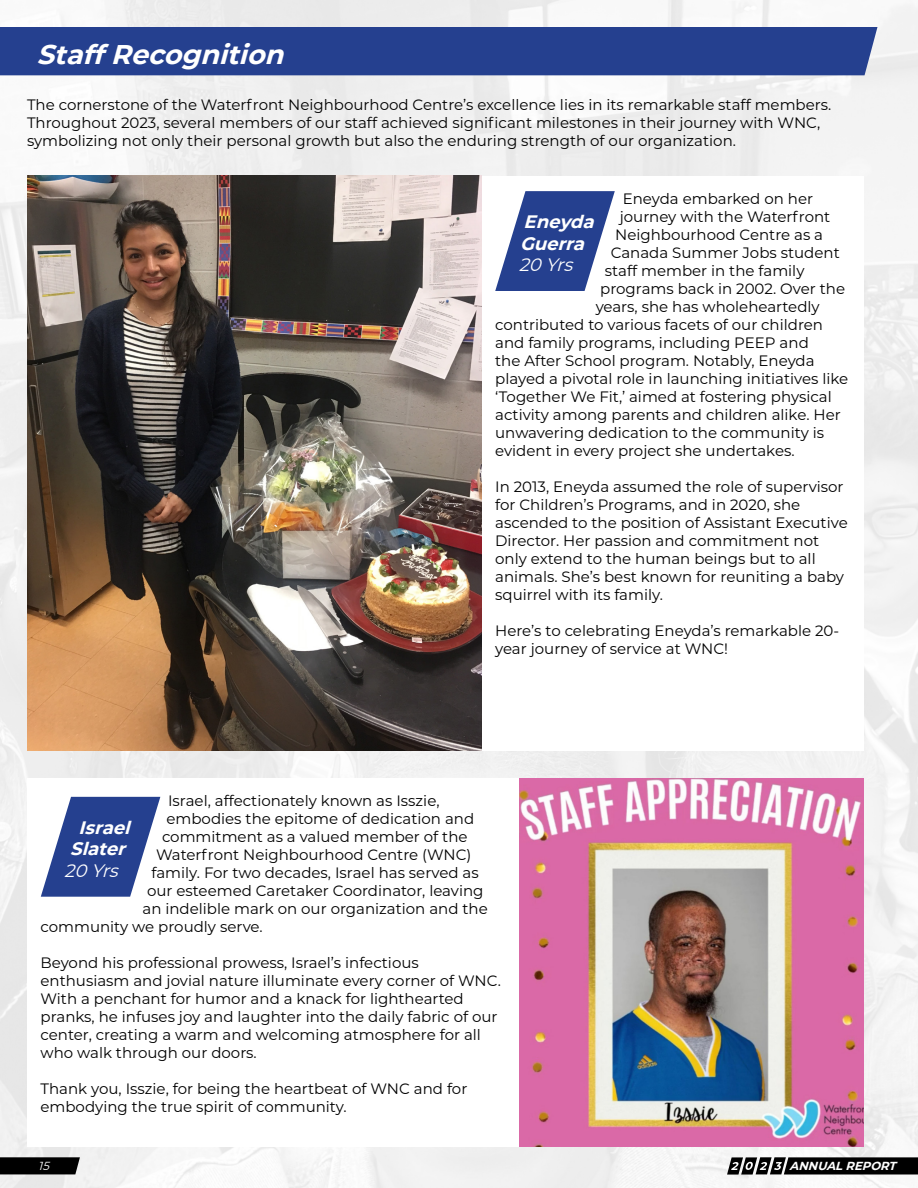
<style>
.page{position:relative;width:918px;height:1188px;background:#fff}
.page>*{position:absolute;margin:0;border:0;box-sizing:border-box;transform-origin:0 0}
.t1{font:italic 700 27px "Montserrat";color:#fff}
.t2{font:italic 700 18px/21.6px "Montserrat";color:#fff;text-align:center}
.t3{font:italic 18px "Montserrat";color:#fff}
.t4{font:15px/18px "Montserrat";color:#000}
.t5{font:italic 700 11.7px "Montserrat";color:#fff}
.t6{font:italic 11.7px "Montserrat";color:#fff}
</style>
<div class="page">
<img style="left:0;top:0;width:918px;height:1188px">
<div style="left:0;top:27px;width:878px;height:48px;background:#25408f"></div>
<div style="left:27px;top:778px;width:492px;height:369px;background:#fff"></div>
<svg style="left:41px;top:797px;width:119px;height:100px"></svg>
<img style="left:27px;top:176px;width:455px;height:575px">
<img style="left:519px;top:778px;width:344px;height:369px">
<div style="left:482px;top:176px;width:381px;height:575px;background:#fff"></div>
<svg style="left:495px;top:191px;width:120px;height:100px"></svg>
<svg style="left:727px;top:1157px;width:191px;height:18px;background:#242424"></svg>
<svg style="left:0;top:1157px;width:80px;height:17px"></svg>
<h1 class="t1" style="left:37px;top:35px;width:258px">StaffRecognition</h1>
<p class="t4" style="left:27px;top:95px;width:806px">The cornerstone of the Waterfront Neighbourhood Centre’s excellence lies in its remarkable staff members.<br>Throughout 2023, several members of our staff achieved significant milestones in their journey with WNC, symbolizing not only their personal growth but also the enduring strength of our organization.</p>
<p class="t4" style="left:623px;top:189px;width:192px">Eneyda embarked on her</p>
<p class="t4" style="left:620px;top:207px;width:212px">journey with the Waterfront</p>
<p class="t4" style="left:615px;top:225px;width:209px">Neighbourhood Centre as a</p>
<p class="t4" style="left:611px;top:243px;width:231px">Canada Summer Jobs student</p>
<p class="t4" style="left:605px;top:261px;width:201px">staff member in the family</p>
<p class="t4" style="left:600px;top:279px;width:246px">programs back in 2002. Over the</p>
<p class="t4" style="left:596px;top:297px;width:225px">years, she has wholeheartedly</p>
<p class="t4" style="left:495px;top:315px;width:329px">contributed to various facets of our children</p>
<p class="t4" style="left:495px;top:333px;width:315px">and family programs, including PEEP and</p>
<p class="t4" style="left:495px;top:351px;width:321px">the After School program. Notably, Eneyda</p>
<p class="t4" style="left:495px;top:369px;width:355px">played a pivotal role in launching initiatives like</p>
<p class="t4" style="left:495px;top:387px;width:338px">‘Together We Fit,’ aimed at fostering physical</p>
<p class="t4" style="left:495px;top:405px;width:347px">activity among parents and children alike. Her</p>
<p class="t4" style="left:495px;top:423px;width:330px">unwavering dedication to the community is</p>
<p class="t4" style="left:495px;top:441px;width:301px">evident in every project she undertakes.</p>
<p class="t4" style="left:495px;top:477px;width:354px">In 2013, Eneyda assumed the role of supervisor for Children’s Programs, and in 2020, she ascended to the position of Assistant Executive Director. Her passion and commitment not only extend to the human beings but to all animals. She’s best known for reuniting a baby squirrel with its family.</p>
<p class="t4" style="left:495px;top:621px;width:346px">Here’s to celebrating Eneyda’s remarkable 20- year journey of service at WNC!</p>
<p class="t2" style="left:520px;top:210px;width:81px;text-align:left">Eneyda<br>Guerra</p>
<p class="t3" style="left:519px;top:253px;width:61px">20 Yrs</p>
<p class="t4" style="left:168px;top:791px;width:273px">Israel, affectionately known as Isszie,</p>
<p class="t4" style="left:166px;top:809px;width:309px">embodies the epitome of dedication and</p>
<p class="t4" style="left:162px;top:827px;width:307px">commitment as a valued member of the</p>
<p class="t4" style="left:156px;top:845px;width:317px">Waterfront Neighbourhood Centre (WNC)</p>
<p class="t4" style="left:152px;top:863px;width:329px">family. For two decades, Israel has served as</p>
<p class="t4" style="left:147px;top:881px;width:338px">our esteemed Caretaker Coordinator, leaving</p>
<p class="t4" style="left:142px;top:899px;width:347px">an indelible mark on our organization and the</p>
<p class="t4" style="left:40px;top:917px;width:224px">community we proudly serve.</p>
<p class="t4" style="left:40px;top:953px;width:462px">Beyond his professional prowess, Israel’s infectious enthusiasm and jovial nature illuminate every corner of WNC.<br>With a penchant for humor and a knack for lighthearted pranks, he infuses joy and laughter into the daily fabric of our center, creating a warm and welcoming atmosphere for all who walk through our doors.</p>
<p class="t4" style="left:40px;top:1079px;width:428px">Thank you, Isszie, for being the heartbeat of WNC and for embodying the true spirit of community.</p>
<p class="t2" style="left:70px;top:816px;width:67px">Israel<br>Slater</p>
<p class="t3" style="left:64px;top:858px;width:61px">20 Yrs</p>
<p class="t6" style="left:38px;top:1158px;width:16px">15</p>
<p class="t5" style="left:790px;top:1157px;width:112px">ANNUALREPORT</p>
</div>
